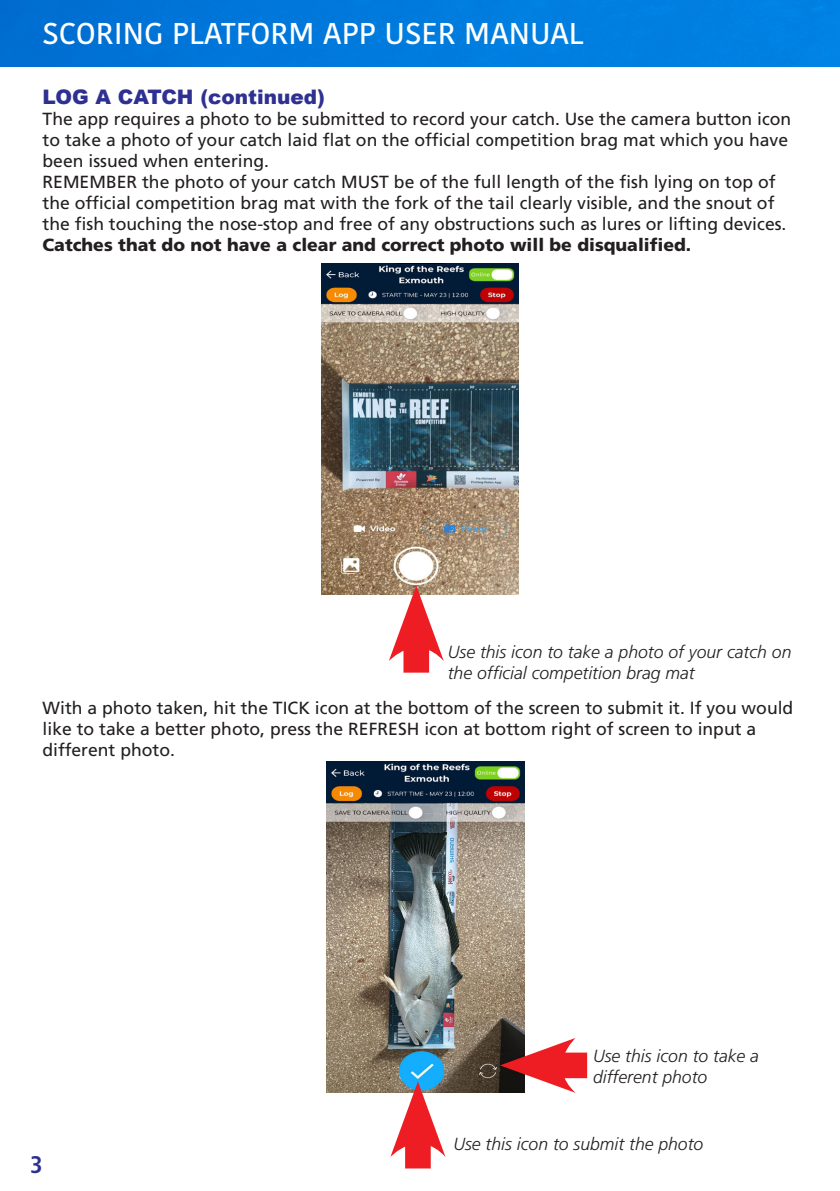
<style>
.page{position:relative;width:840px;height:1191px;background:#fff}
.page>*{position:absolute;margin:0;border:0;box-sizing:border-box;transform-origin:0 0}
.t1{font:600 30px "Kohinoor Devanagari";color:#fff}
.t2{font:700 condensed 24px "Frutiger LT Std";color:#2e3092}
.t3{font:900 20px "Arial";color:#2e3092}
.t4{font:17.6px/21px "Frutiger LT Std";color:#231f20}
.t5{font:italic 300 17.6px/21px "Frutiger LT Std";color:#231f20}
.t6{font:900 17.6px "Frutiger LT Std";color:#231f20}
</style>
<div class="page">
<img style="left:0;top:0;width:839px;height:66px">
<img style="left:326px;top:762px;width:198px;height:330px">
<div style="left:405px;top:1126px;width:25px;height:42px;background:#ee1d23"></div>
<svg style="left:390px;top:1081px;width:55px;height:76px"></svg>
<div style="left:545px;top:1052px;width:42px;height:26px;background:#ee1d23"></div>
<svg style="left:499px;top:1038px;width:76px;height:54px"></svg>
<img style="left:321px;top:264px;width:197px;height:330px">
<div style="left:403px;top:631px;width:26px;height:41px;background:#ee1d23"></div>
<svg style="left:388px;top:585px;width:55px;height:76px"></svg>
<p class="t1" style="left:43px;top:16px;width:542px">SCORING PLATFORM APP USER MANUAL</p>
<p class="t3" style="left:43px;top:82px;width:284px">LOG A CATCH (continued)</p>
<p class="t4" style="left:43px;top:108px;width:749px">The app requires a photo to be submitted to record your catch. Use the camera button icon to take a photo of your catch laid flat on the official competition brag mat which you have been issued when entering.</p>
<p class="t4" style="left:43px;top:171px;width:745px">REMEMBER the photo of your catch MUST be of the full length of the fish lying on top of the official competition brag mat with the fork of the tail clearly visible, and the snout of the fish touching the nose-stop and free of any obstructions such as lures or lifting devices.</p>
<p class="t6" style="left:43px;top:234px;width:649px">Catches that do not have a clear and correct photo will be disqualified.</p>
<p class="t5" style="left:447px;top:641px;width:345px">Use this icon to take a photo of your catch on the official competition brag mat</p>
<p class="t4" style="left:43px;top:697px;width:751px">With a photo taken, hit the TICK icon at the bottom of the screen to submit it. If you would like to take a better photo, press the REFRESH icon at bottom right of screen to input a different photo.</p>
<p class="t5" style="left:592px;top:1045px;width:167px">Use this icon to take a</p>
<p class="t5" style="left:592px;top:1066px;width:116px">different photo</p>
<p class="t2" style="left:30px;top:1150px;width:14px">3</p>
<p class="t5" style="left:453px;top:1133px;width:251px">Use this icon to submit the photo</p>
</div>
